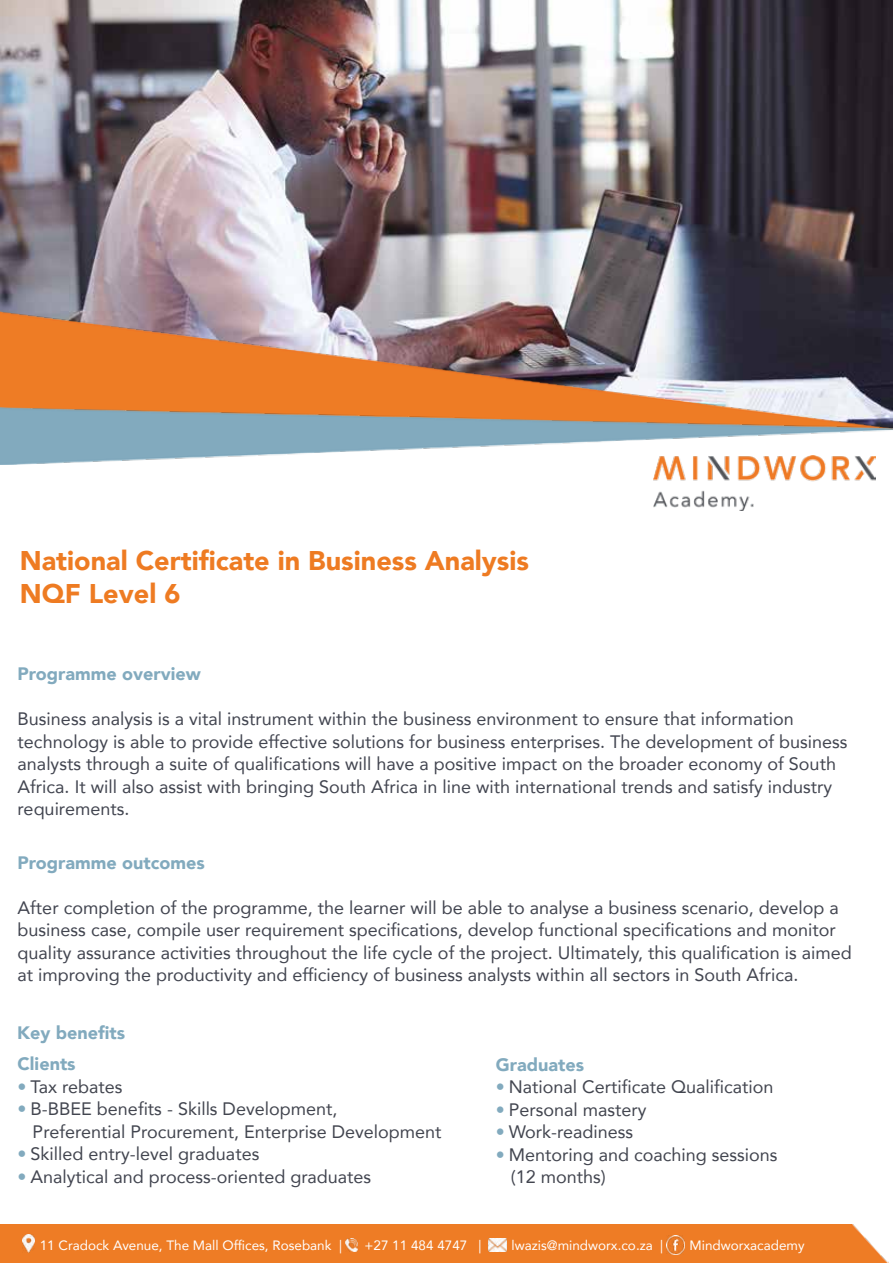
<style>
.page{position:relative;width:893px;height:1263px;background:#fff}
.page>*{position:absolute;margin:0;border:0;box-sizing:border-box;transform-origin:0 0}
.t1{font:900 27px/32.4px "Avenir";color:#ee7b22}
.t2{font:18px/22.5px "Avenir";color:#424550}
.t3{font:18px/22.5px "Avenir";color:#42454f}
.t4{font:900 18px "Avenir";color:#82aabe}
.t5{font:13.5px "Avenir";color:#fff}
.t6{font:13.5px "Tahoma";color:#fff}
.s1{color:#82aabe}
</style>
<div class="page">
<img style="left:0;top:0;width:893px;height:311px">
<img style="left:654px;top:464px;width:222px;height:46px">
<img style="left:0;top:311px;width:893px;height:96px">
<img style="left:0;top:407px;width:893px;height:57px">
<div style="left:0;top:1224px;width:889px;height:39px;background:#ee7c25"></div>
<img style="left:346px;top:1238px;width:12px;height:14px">
<img style="left:489px;top:1239px;width:17px;height:12px">
<img style="left:22px;top:1234px;width:13px;height:19px">
<img style="left:666px;top:1235px;width:18px;height:19px">
<h1 class="t1" style="left:20px;top:544px;width:511px">National Certificate in Business Analysis<br>NQF Level 6</h1>
<p class="t4" style="left:18px;top:659px;width:185px">Programme overview</p>
<p class="t2" style="left:18px;top:707px;width:831px">Business analysis is a vital instrument within the business environment to ensure that information technology is able to provide effective solutions for business enterprises. The development of business analysts through a suite of qualifications will have a positive impact on the broader economy of South Africa. It will also assist with bringing South Africa in line with international trends and satisfy industry requirements.</p>
<p class="t4" style="left:18px;top:847px;width:189px">Programme outcomes</p>
<p class="t2" style="left:18px;top:895px;width:836px">After completion of the programme, the learner will be able to analyse a business scenario, develop a business case, compile user requirement specifications, develop functional specifications and monitor quality assurance activities throughout the life cycle of the project. Ultimately, this qualification is aimed at improving the productivity and efficiency of business analysts within all sectors in South Africa.</p>
<p class="t4" style="left:17px;top:1018px;width:109px">Key benefits</p>
<p class="t4" style="left:18px;top:1049px;width:60px">Clients</p>
<p class="t3" style="left:18px;top:1075px;width:107px"><span class="s1">•</span> Tax rebates</p>
<p class="t3" style="left:33px;top:1097px;width:410px;text-indent:-15px"><span class="s1">•</span> B-BBEE benefits - Skills Development,<br>Preferential Procurement, Enterprise Development</p>
<p class="t3" style="left:18px;top:1142px;width:243px"><span class="s1">•</span> Skilled entry-level graduates</p>
<p class="t2" style="left:18px;top:1165px;width:355px"><span class="s1">•</span> Analytical and process-oriented graduates</p>
<p class="t4" style="left:496px;top:1049px;width:90px">Graduates</p>
<p class="t3" style="left:496px;top:1075px;width:279px"><span class="s1">•</span> National Certificate Qualification</p>
<p class="t3" style="left:496px;top:1098px;width:152px"><span class="s1">•</span> Personal mastery</p>
<p class="t3" style="left:496px;top:1120px;width:139px"><span class="s1">•</span> Work-readiness</p>
<p class="t3" style="left:511px;top:1143px;width:268px;text-indent:-15px"><span class="s1">•</span> Mentoring and coaching sessions (12 months)</p>
<p class="t6" style="left:64px;top:1235px;width:295px">11 Cradock Avenue, The Mall Ofices, Rosebank |</p>
<p class="t6" style="left:375px;top:1235px;width:397px">27 ( 1) 48 -4747 | lwazis@mindworx.co.za | Mindworxacademy</p>
<p class="t5" style="left:40px;top:1234px;width:304px">11 Cradock Avenue, The Mall Offices, Rosebank |</p>
<p class="t5" style="left:365px;top:1234px;width:119px">+27 11 484 4747 |</p>
<p class="t5" style="left:512px;top:1234px;width:153px">lwazis@mindworx.co.za |</p>
<p class="t5" style="left:689px;top:1234px;width:117px">Mindworxacademy</p>
</div>
